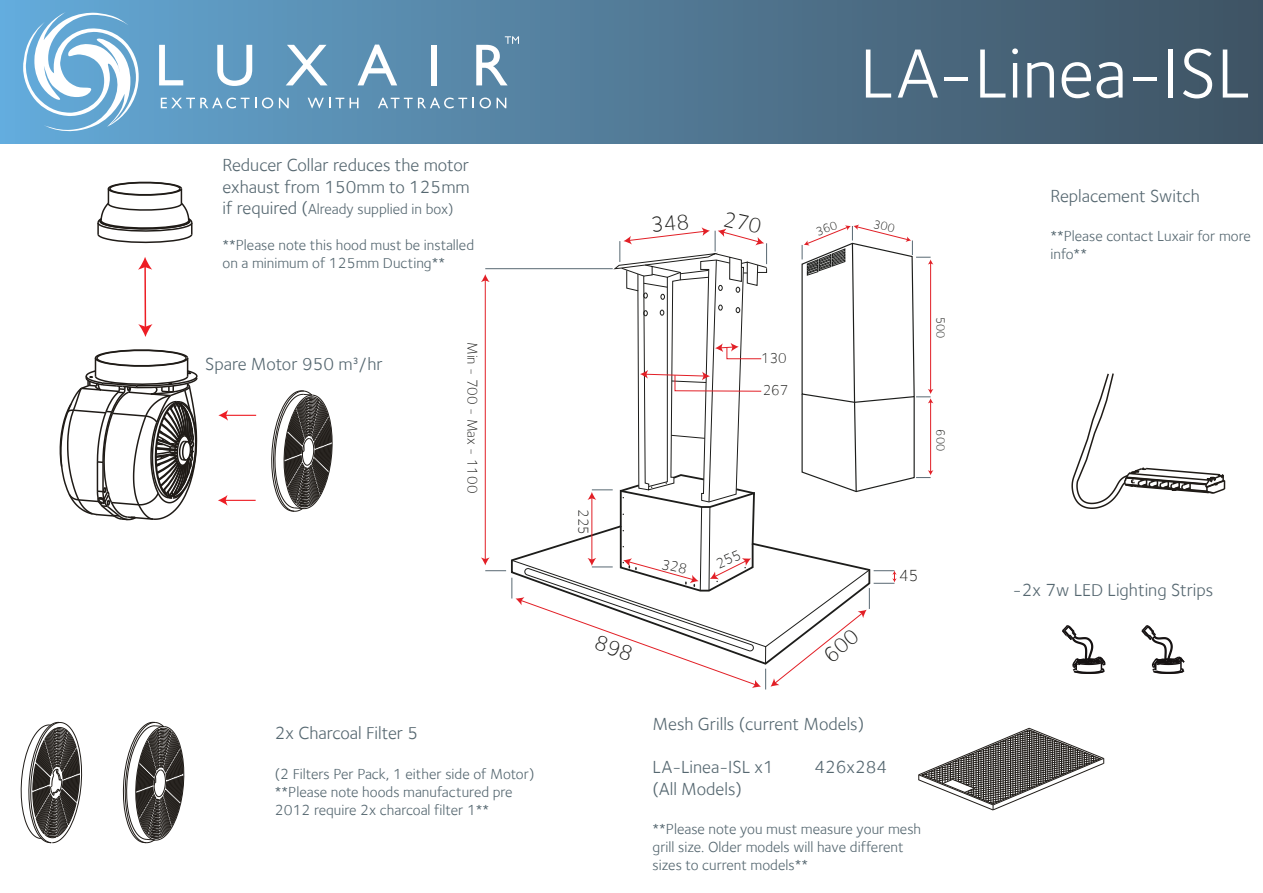
<style>
.page{position:relative;width:1263px;height:893px;background:#fff}
.page>*{position:absolute;margin:0;border:0;box-sizing:border-box;transform-origin:0 0}
.t1{font:72px "Foundry Sterling";color:#fff}
.t2{font:18px/21.6px "Foundry Sterling";color:#556770}
.t3{font:300 16.5px "Foundry Sterling";color:#1d1d1b}
.t4{font:15px/18px "Foundry Sterling";color:#556770}
.t5{font:300 14.7px/31.8px "Foundry Sterling";color:#1d1d1b}
.t6{font:300 12.3px "Foundry Sterling";color:#1d1d1b}
.s1{font-size:18px}
</style>
<div class="page">
<div style="left:0;top:0;width:1262px;height:143px;background:linear-gradient(to right,#65a9d6,#40515f)"></div>
<svg style="left:918px;top:728px;width:186px;height:82px"></svg>
<svg style="left:1071px;top:373px;width:155px;height:136px"></svg>
<svg style="left:1062px;top:625px;width:44px;height:49px"></svg>
<svg style="left:1141px;top:625px;width:44px;height:49px"></svg>
<svg style="left:123px;top:722px;width:61px;height:121px"></svg>
<svg style="left:271px;top:391px;width:61px;height:121px"></svg>
<svg style="left:21px;top:722px;width:61px;height:121px"></svg>
<svg style="left:97px;top:181px;width:96px;height:63px"></svg>
<svg style="left:59px;top:349px;width:139px;height:172px"></svg>
<hr style="left:144px;top:266px;width:2px;height:62px;background:#ed1d24">
<svg style="left:138px;top:257px;width:14px;height:13px"></svg>
<svg style="left:138px;top:324px;width:15px;height:13px"></svg>
<hr style="left:225px;top:500px;width:31px;height:1px;background:#ed1d24">
<svg style="left:218px;top:495px;width:9px;height:11px"></svg>
<hr style="left:225px;top:415px;width:31px;height:1px;background:#ed1d24">
<svg style="left:218px;top:410px;width:10px;height:11px"></svg>
<svg style="left:21px;top:12px;width:118px;height:126px"></svg>
<svg style="left:159px;top:45px;width:24px;height:40px"></svg>
<svg style="left:217px;top:45px;width:35px;height:41px"></svg>
<svg style="left:286px;top:45px;width:42px;height:40px"></svg>
<svg style="left:357px;top:45px;width:40px;height:40px"></svg>
<div style="left:431px;top:45px;width:6px;height:40px;background:#fff"></div>
<svg style="left:161px;top:98px;width:88px;height:10px"></svg>
<svg style="left:262px;top:98px;width:11px;height:10px"></svg>
<svg style="left:279px;top:98px;width:10px;height:10px"></svg>
<svg style="left:308px;top:98px;width:36px;height:10px"></svg>
<svg style="left:350px;top:98px;width:8px;height:10px"></svg>
<svg style="left:378px;top:98px;width:96px;height:10px"></svg>
<svg style="left:480px;top:98px;width:11px;height:10px"></svg>
<svg style="left:497px;top:98px;width:9px;height:10px"></svg>
<svg style="left:476px;top:36px;width:43px;height:49px"></svg>
<svg style="left:481px;top:224px;width:452px;height:465px"></svg>
<p class="t2" style="left:222px;top:154px;width:249px">Reducer Collar reduces the motor exhaust from 150mm to 125mm</p>
<p class="t4" style="left:222px;top:200px;width:233px"><span class="s1">if required (</span>Already supplied in box)</p>
<p class="t4" style="left:222px;top:236px;width:253px">**Please note this hood must be installed on a minimum of 125mm Ducting**</p>
<p class="t2" style="left:205px;top:353px;width:179px">Spare Motor 950 m³/hr</p>
<p class="t5" style="left:488px;top:342px;width:153px;rotate:90deg">Min - 700 - Max - 1100</p>
<p class="t5" style="left:599px;top:509px;width:27px;rotate:90deg">225</p>
<p class="t2" style="left:275px;top:722px;width:145px">2x Charcoal Filter 5</p>
<p class="t4" style="left:275px;top:765px;width:261px">(2 Filters Per Pack, 1 either side of Motor) **Please note hoods manufactured pre<br>2012 require 2x charcoal filter 1**</p>
<h1 class="t1" style="left:860px;top:32px;width:392px">LA-Linea-ISL</h1>
<p class="t5" style="left:761px;top:342px;width:29px">130<br>267</p>
<p class="t6" style="left:948px;top:317px;width:23px;rotate:90deg">500</p>
<p class="t6" style="left:948px;top:429px;width:23px;rotate:90deg">600</p>
<p class="t3" style="left:899px;top:566px;width:21px">45</p>
<p class="t2" style="left:653px;top:713px;width:213px">Mesh Grills (current Models)</p>
<p class="t2" style="left:653px;top:756px;width:123px">LA-Linea-ISL x1</p>
<p class="t2" style="left:815px;top:756px;width:74px">426x284</p>
<p class="t2" style="left:653px;top:778px;width:91px">(All Models)</p>
<p class="t4" style="left:653px;top:820px;width:270px">**Please note you must measure your mesh grill size. Older models will have different sizes to current models**</p>
<p class="t2" style="left:1050px;top:185px;width:151px">Replacement Switch</p>
<p class="t4" style="left:1050px;top:227px;width:202px">**Please contact Luxair for more info**</p>
<p class="t2" style="left:1013px;top:579px;width:202px">-2x 7w LED Lighting Strips</p>
</div>
